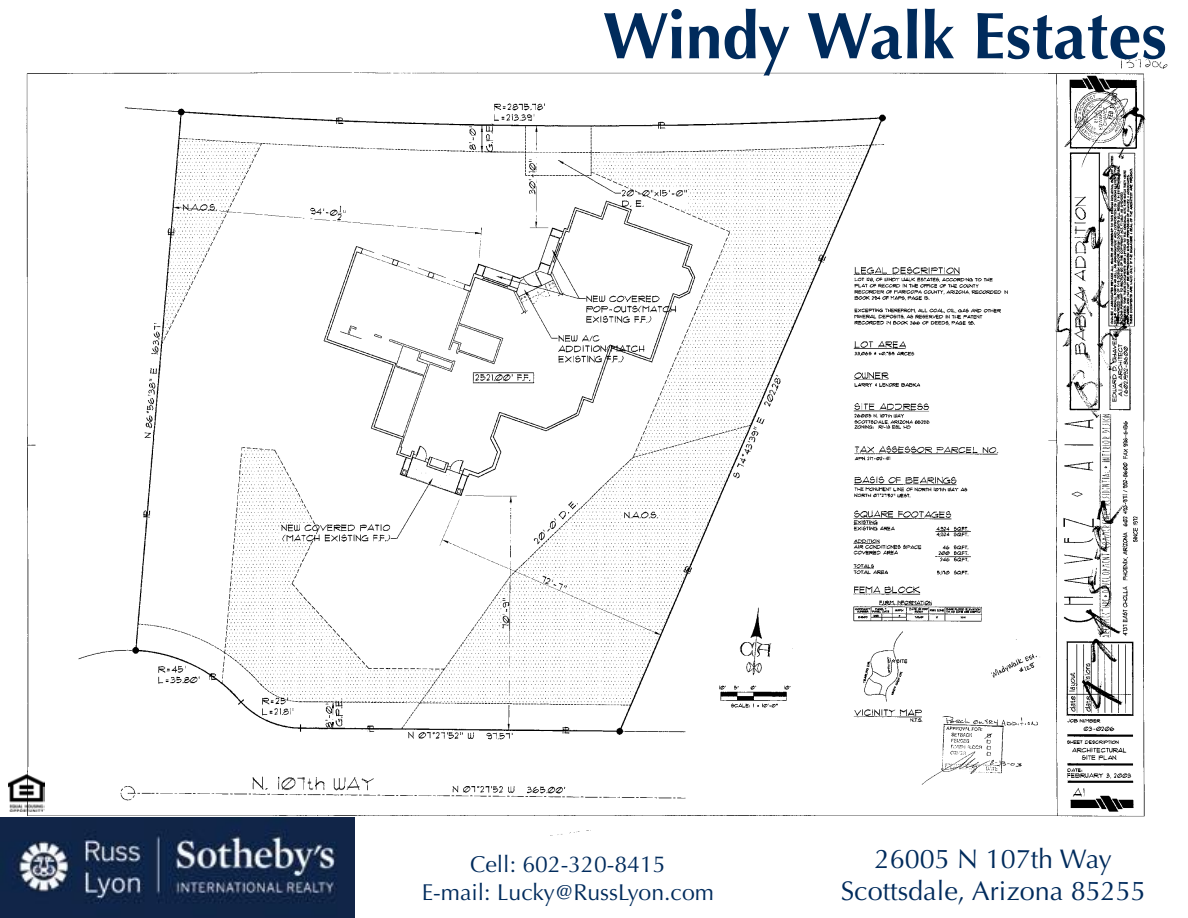
<style>
.page{position:relative;width:1188px;height:918px;background:#fff}
.page>*{position:absolute;margin:0;border:0;box-sizing:border-box;transform-origin:0 0}
.t1{font:700 66px "Optima";color:#002b5c}
.t2{font:27px/32.4px "Optima";color:#002b5c;text-align:center}
.t3{font:22.95px/27.6px "Optima";color:#002b5c;text-align:center}
</style>
<div class="page">
<img style="left:3px;top:58px;width:1165px;height:778px">
<img style="left:8px;top:774px;width:37px;height:37px">
<img style="left:0;top:818px;width:355px;height:100px">
<h1 class="t1" style="left:603px;top:-3px;width:566px">Windy Walk Estates</h1>
<p class="t3" style="left:422px;top:851px;width:294px">Cell: 602-320-8415<br>E-mail: Lucky@RussLyon.com</p>
<p class="t2" style="left:841px;top:843px;width:307px">26005 N 107th Way<br>Scottsdale, Arizona 85255</p>
</div>
